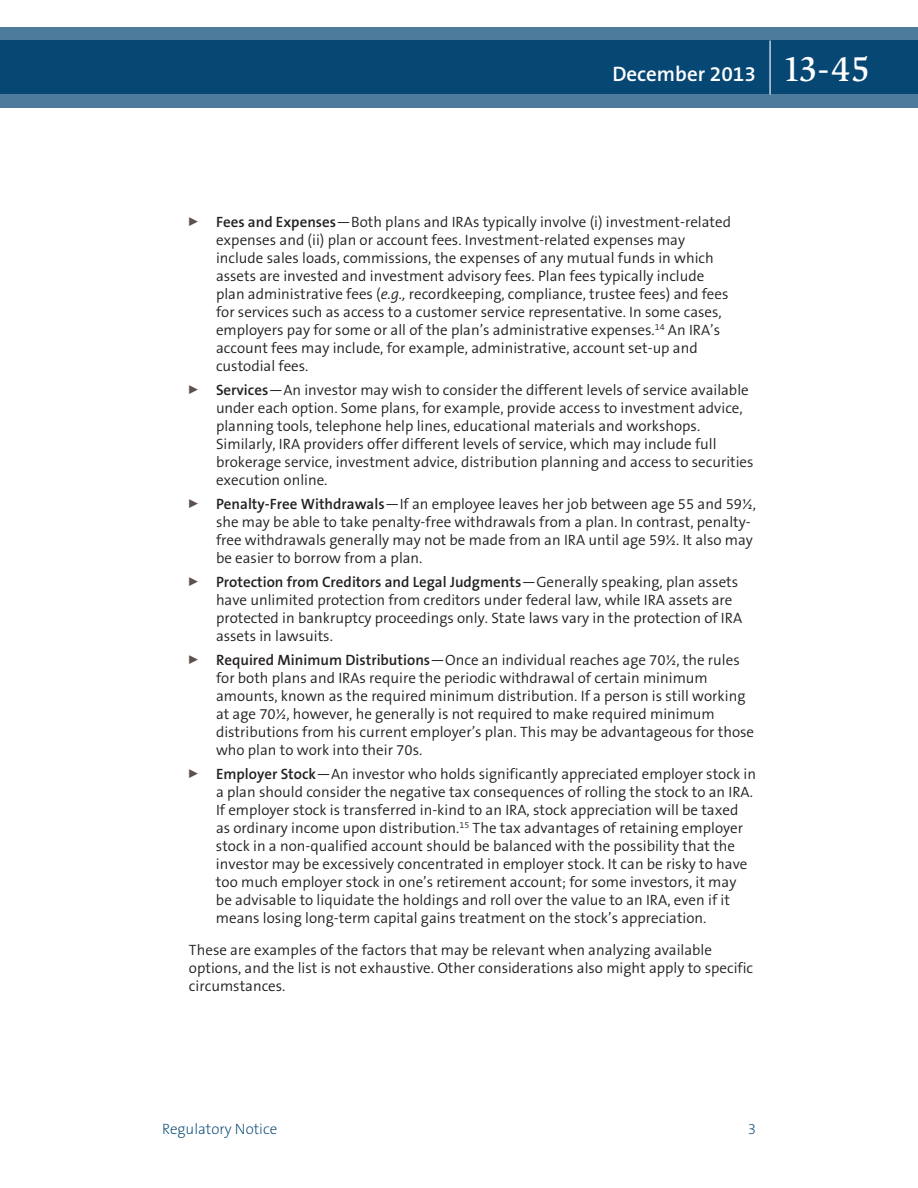
<style>
.page{position:relative;width:918px;height:1188px;background:#fff}
.page>*{position:absolute;margin:0;border:0;box-sizing:border-box;transform-origin:0 0}
.t1{font:600 21px "The Sans B6";color:#fff}
.t2{font:300 15px/18px "The Sans B4";color:#231f20}
.t3{font:600 15px "The Sans B6";color:#231f20}
.t4{font:200 15px "The Sans B2";color:#004270}
.s1{font-family:"Slimbach LT";font-weight:500;font-size:36px}
.s2{font-family:"The Sans B6";font-weight:600}
.s3{font-style:italic}
.s4{font-family:"The Sans B4";font-weight:300}
</style>
<div class="page">
<svg style="left:0;top:27px;width:918px;height:81px;background:#1e5881"></svg>
<hr style="left:770px;top:40px;width:1px;height:54px;background:#fff">
<h1 class="t1" style="left:612px;top:62px;width:259px">December 2013 <span class="s1">13-45</span></h1>
<p class="t2" style="left:216px;top:213px;width:517px;text-indent:-27px"><sup>0</sup> <span class="s2">Fees and Expenses</span>—Both plans and IRAs typically involve (i) investment-related expenses and (ii) plan or account fees. Investment-related expenses may include sales loads, commissions, the expenses of any mutual funds in which assets are invested and investment advisory fees. Plan fees typically include plan administrative fees (<span class="s3">e.g.,</span> recordkeeping, compliance, trustee fees) and fees for services such as access to a customer service representative. In some cases, employers pay for some or all of the plan’s administrative expenses.<sup>14</sup> An IRA’s account fees may include, for example, administrative, account set-up and custodial fees.</p>
<p class="t2" style="left:216px;top:381px;width:539px;text-indent:-27px"><sup>0</sup> <span class="s2">Services</span>—An investor may wish to consider the different levels of service available under each option. Some plans, for example, provide access to investment advice, planning tools, telephone help lines, educational materials and workshops.<br>Similarly, IRA providers offer different levels of service, which may include full brokerage service, investment advice, distribution planning and access to securities execution online.</p>
<p class="t2" style="left:216px;top:495px;width:542px;text-indent:-27px"><sup>0</sup> <span class="s2">Penalty-Free Withdrawals</span>—If an employee leaves her job between age 55 and 59½, she may be able to take penalty-free withdrawals from a plan. In contrast, penalty&shy;free withdrawals generally may not be made from an IRA until age 59½. It also may be easier to borrow from a plan.</p>
<p class="t3" style="left:189px;top:574px;width:551px"><sup>0</sup> Protection from Creditors and Legal Judgments<span class="s4">—Generally speaking, plan assets</span></p>
<p class="t2" style="left:216px;top:591px;width:528px">have unlimited protection from creditors under federal law, while IRA assets are protected in bankruptcy proceedings only. State laws vary in the protection of IRA assets in lawsuits.</p>
<p class="t2" style="left:216px;top:651px;width:540px;text-indent:-27px"><sup>0</sup> <span class="s2">Required Minimum Distributions</span>—Once an individual reaches age 70½, the rules for both plans and IRAs require the periodic withdrawal of certain minimum amounts, known as the required minimum distribution. If a person is still working at age 70½, however, he generally is not required to make required minimum distributions from his current employer’s plan. This may be advantageous for those who plan to work into their 70s.</p>
<p class="t2" style="left:216px;top:765px;width:542px;text-indent:-27px"><sup>0</sup> <span class="s2">Employer Stock</span>—An investor who holds significantly appreciated employer stock in a plan should consider the negative tax consequences of rolling the stock to an IRA.<br>If employer stock is transferred in-kind to an IRA, stock appreciation will be taxed as ordinary income upon distribution.<sup>15</sup> The tax advantages of retaining employer stock in a non-qualified account should be balanced with the possibility that the investor may be excessively concentrated in employer stock. It can be risky to have too much employer stock in one’s retirement account; for some investors, it may be advisable to liquidate the holdings and roll over the value to an IRA, even if it means losing long-term capital gains treatment on the stock’s appreciation.</p>
<p class="t2" style="left:189px;top:941px;width:566px">These are examples of the factors that may be relevant when analyzing available options, and the list is not exhaustive. Other considerations also might apply to specific circumstances.</p>
<p class="t4" style="left:162px;top:1121px;width:117px">Regulatory Notice</p>
<p class="t4" style="left:748px;top:1121px;width:10px">3</p>
</div>
